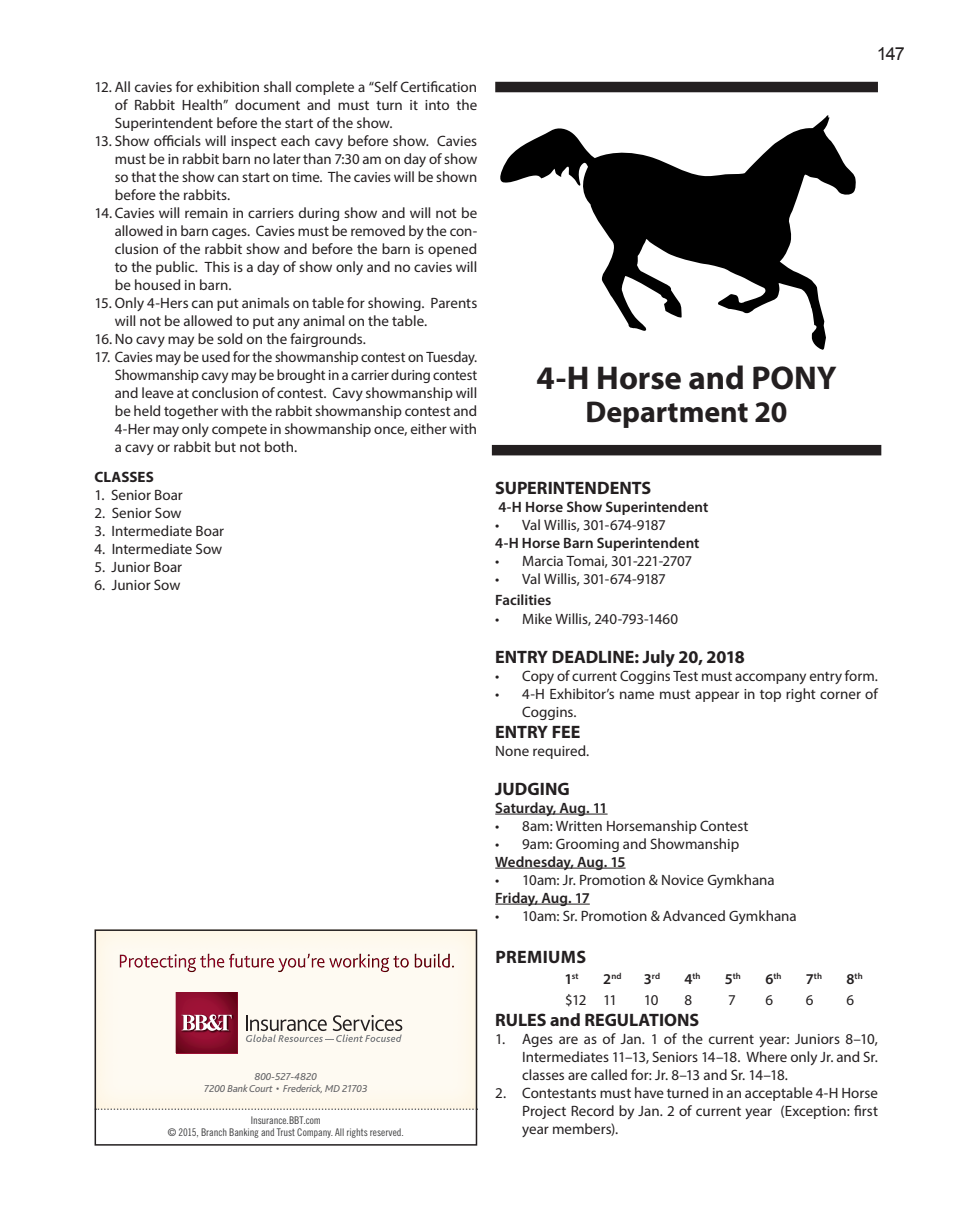
<style>
.page{position:relative;width:959px;height:1229px;background:#fff}
.page>*{position:absolute;margin:0;border:0;box-sizing:border-box;transform-origin:0 0}
.t1{font:700 33px "Myriad Pro";letter-spacing:-.005em;color:#231f20}
.t2{font:700 30px "Myriad Pro";letter-spacing:-.005em;color:#231f20}
.t3{font:700 18px "Myriad Pro";color:#231f20}
.t4{font:700 18px "Myriad Pro";letter-spacing:.02em;color:#231f20}
.t5{font:18px "Arial";color:#231f20}
.t6{font:15px/18px "Myriad Pro";color:#231f20;text-align:justify}
.t7{font:600 15px "Myriad Pro";color:#231f20}
.t8{font:700 15px "Myriad Pro";letter-spacing:.005em;color:#231f20}
.t9{font:10.5px/12.6px "Trade Gothic LT Std Cn 18";letter-spacing:-.005em;color:#3e3e3f;text-align:center}
.t10{font:italic 10.5px/12px "Bliss 2";letter-spacing:-.01em;color:#636366;text-align:center}
.t11{font:600 8.7px "Myriad Pro";letter-spacing:.015em;color:#231f20}
.s1{font-size:15px}
</style>
<div class="page">
<hr style="left:495px;top:813px;width:112px;height:1px;background:#231f20">
<hr style="left:495px;top:867px;width:130px;height:1px;background:#231f20">
<hr style="left:495px;top:903px;width:94px;height:1px;background:#231f20">
<div style="left:495px;top:82px;width:383px;height:10px;background:#231f20"></div>
<svg style="left:500px;top:115px;width:356px;height:235px"></svg>
<div style="left:492px;top:445px;width:389px;height:10px;background:#231f20"></div>
<svg style="left:95px;top:929px;width:382px;height:216px;fill:#fefaf2"></svg>
<img style="left:120px;top:953px;width:334px;height:19px">
<img style="left:176px;top:992px;width:61px;height:61px">
<img style="left:181px;top:1013px;width:53px;height:20px">
<svg style="left:181px;top:1014px;width:51px;height:16px"></svg>
<svg style="left:246px;top:1015px;width:156px;height:27px"></svg>
<div style="left:666px;top:332px;width:135px;height:28px;background:#fff"></div>
<p class="t6" style="left:115px;top:78px;width:364px;text-indent:-20px">12. All cavies for exhibition shall complete a “Self Certification of Rabbit Health” document and must turn it into the Superintendent before the start of the show.</p>
<p class="t6" style="left:115px;top:132px;width:364px;text-indent:-20px">13. Show officials will inspect each cavy before show. Cavies must be in rabbit barn no later than 7:30 am on day of show so that the show can start on time. The cavies will be shown before the rabbits.</p>
<p class="t6" style="left:115px;top:204px;width:364px;text-indent:-20px">14. Cavies will remain in carriers during show and will not be allowed in barn cages. Cavies must be removed by the con&shy;clusion of the rabbit show and before the barn is opened to the public. This is a day of show only and no cavies will be housed in barn.</p>
<p class="t6" style="left:115px;top:294px;width:364px;text-indent:-20px">15. Only 4-Hers can put animals on table for showing. Parents will not be allowed to put any animal on the table.</p>
<p class="t6" style="left:94px;top:330px;width:273px">16. No cavy may be sold on the fairgrounds.</p>
<p class="t6" style="left:115px;top:348px;width:364px;text-indent:-20px">17. Cavies may be used for the showmanship contest on Tuesday.<br>Showmanship cavy may be brought in a carrier during contest and leave at conclusion of contest. Cavy showmanship will be held together with the rabbit showmanship contest and 4-Her may only compete in showmanship once, either with a cavy or rabbit but not both.</p>
<p class="t8" style="left:94px;top:467px;width:61px">CLASSES</p>
<p class="t6" style="left:94px;top:486px;width:90px">1. Senior Boar</p>
<p class="t6" style="left:94px;top:504px;width:89px">2. Senior Sow</p>
<p class="t6" style="left:94px;top:522px;width:131px">3. Intermediate Boar</p>
<p class="t6" style="left:94px;top:540px;width:129px">4. Intermediate Sow</p>
<p class="t6" style="left:94px;top:558px;width:89px">5. Junior Boar</p>
<p class="t6" style="left:94px;top:576px;width:87px">6. Junior Sow</p>
<p class="t10" style="left:204px;top:1070px;width:165px">800-527-4820<br>7200 Bank Court • Frederick, MD 21703</p>
<p class="t9" style="left:168px;top:1113px;width:237px">Insurance.BBT.com<br>© 2015, Branch Banking and Trust Company. All rights reserved.</p>
<p class="t5" style="left:876px;top:42px;width:30px">147</p>
<h1 class="t1" style="left:536px;top:357px;width:301px">4-H Horse and PONY</h1>
<h2 class="t2" style="left:585px;top:393px;width:203px">Department 20</h2>
<p class="t3" style="left:495px;top:476px;width:157px">SUPERINTENDENTS</p>
<p class="t7" style="left:498px;top:498px;width:211px">4-H Horse Show Superintendent</p>
<p class="t6" style="left:495px;top:516px;width:172px">• Val Willis, 301-674-9187</p>
<p class="t7" style="left:495px;top:534px;width:206px">4-H Horse Barn Superintendent</p>
<p class="t6" style="left:495px;top:552px;width:198px">• Marcia Tomai, 301-221-2707</p>
<p class="t6" style="left:495px;top:570px;width:172px">• Val Willis, 301-674-9187</p>
<p class="t7" style="left:495px;top:591px;width:58px">Facilities</p>
<p class="t6" style="left:495px;top:609px;width:184px">• Mike Willis, 240-793-1460</p>
<p class="t3" style="left:495px;top:644px;width:251px">ENTRY DEADLINE: July 20, 2018</p>
<p class="t6" style="left:495px;top:666px;width:384px">• Copy of current Coggins Test must accompany entry form.</p>
<p class="t6" style="left:522px;top:684px;width:357px;text-indent:-27px">• 4-H Exhibitor’s name must appear in top right corner of<br>Coggins.</p>
<p class="t3" style="left:495px;top:719px;width:87px">ENTRY FEE</p>
<p class="t6" style="left:495px;top:741px;width:96px">None required.</p>
<p class="t3" style="left:495px;top:776px;width:76px">JUDGING</p>
<p class="t7" style="left:495px;top:798px;width:114px">Saturday, Aug. 11</p>
<p class="t6" style="left:495px;top:816px;width:255px">• 8am: Written Horsemanship Contest</p>
<p class="t6" style="left:495px;top:834px;width:245px">• 9am: Grooming and Showmanship</p>
<p class="t7" style="left:495px;top:852px;width:132px">Wednesday, Aug. 15</p>
<p class="t6" style="left:495px;top:870px;width:281px">• 10am: Jr. Promotion &amp; Novice Gymkhana</p>
<p class="t7" style="left:495px;top:888px;width:96px">Friday, Aug. 17</p>
<p class="t6" style="left:495px;top:906px;width:303px">• 10am: Sr. Promotion &amp; Advanced Gymkhana</p>
<p class="t4" style="left:495px;top:944px;width:92px">PREMIUMS</p>
<p class="t11" style="left:564px;top:970px;width:16px"><span class="s1">1</span>st</p>
<p class="t11" style="left:603px;top:970px;width:20px"><span class="s1">2</span>nd</p>
<p class="t11" style="left:643px;top:970px;width:18px"><span class="s1">3</span>rd</p>
<p class="t11" style="left:684px;top:970px;width:18px"><span class="s1">4</span>th</p>
<p class="t11" style="left:725px;top:970px;width:18px"><span class="s1">5</span>th</p>
<p class="t11" style="left:765px;top:970px;width:18px"><span class="s1">6</span>th</p>
<p class="t11" style="left:806px;top:970px;width:18px"><span class="s1">7</span>th</p>
<p class="t11" style="left:846px;top:970px;width:18px"><span class="s1">8</span>th</p>
<p class="t6" style="left:565px;top:990px;width:53px">$12 11</p>
<p class="t6" style="left:644px;top:990px;width:16px">10</p>
<p class="t6" style="left:684px;top:990px;width:9px">8</p>
<p class="t6" style="left:728px;top:990px;width:9px">7</p>
<p class="t6" style="left:765px;top:990px;width:9px">6</p>
<p class="t6" style="left:806px;top:990px;width:9px">6</p>
<p class="t6" style="left:846px;top:990px;width:9px">6</p>
<p class="t3" style="left:495px;top:1007px;width:205px">RULES and REGULATIONS</p>
<p class="t6" style="left:522px;top:1029px;width:357px;text-indent:-27px">1. Ages are as of Jan. 1 of the current year: Juniors 8–10, Intermediates 11–13, Seniors 14–18. Where only Jr. and Sr. classes are called for: Jr. 8–13 and Sr. 14–18.</p>
<p class="t6" style="left:522px;top:1083px;width:357px;text-indent:-27px">2. Contestants must have turned in an acceptable 4-H Horse Project Record by Jan. 2 of current year (Exception: first year members).</p>
</div>
